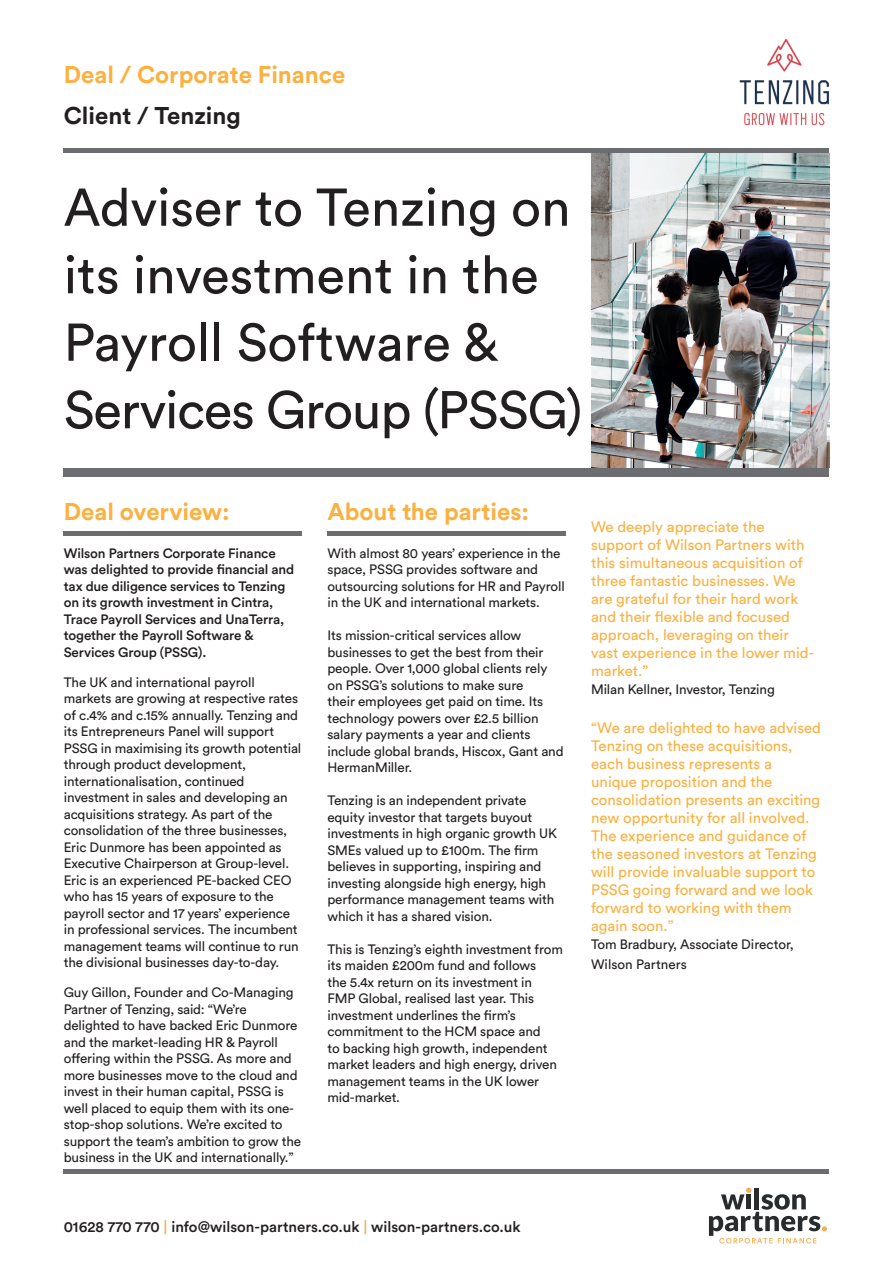
<style>
.page{position:relative;width:893px;height:1263px;background:#fff}
.page>*{position:absolute;margin:0;border:0;box-sizing:border-box;transform-origin:0 0}
.heading_bold_16{font:52.5px/67.5px "Circular Std";color:#231f20}
.t1{font:700 24px/40.5px "Circular Std";color:#fbb03f}
.t2{font:15px/18px "Circular Std";color:#fbb03f}
.t3{font:500 15px "Circular Std";color:#231f20}
.body_9_11{font:13.5px/16.5px "Circular Std";letter-spacing:-.01em;color:#231f20}
.body_9_11-2{font:500 13.5px/16.5px "Circular Std";letter-spacing:-.01em;color:#231f20}
.s1{color:#231f20}
.s2{color:#faac4b}
</style>
<div class="page">
<div style="left:64px;top:531px;width:238px;height:5px;background:#6c6d70"></div>
<img style="left:739px;top:38px;width:90px;height:88px">
<div style="left:64px;top:1169px;width:765px;height:5px;background:#6c6d70"></div>
<div style="left:64px;top:468px;width:765px;height:8px;background:#6c6d70"></div>
<img style="left:591px;top:153px;width:238px;height:315px">
<hr style="left:64px;top:149px;width:765px;height:4px;background:#6c6d70">
<div style="left:327px;top:531px;width:239px;height:5px;background:#6c6d70"></div>
<svg style="left:709px;top:1188px;width:118px;height:55px"></svg>
<p class="t1" style="left:64px;top:54px;width:283px">Deal / Corporate Finance<br><span class="s1">Client / Tenzing</span></p>
<p class="heading_bold_16" style="left:64px;top:173px;width:520px">Adviser to Tenzing on its investment in the<br>Payroll Software &amp;<br>Services Group (PSSG)</p>
<p class="t1" style="left:64px;top:491px;width:167px">Deal overview:</p>
<p class="body_9_11-2" style="left:64px;top:545px;width:232px">Wilson Partners Corporate Finance was delighted to provide financial and tax due diligence services to Tenzing on its growth investment in Cintra, Trace Payroll Services and UnaTerra, together the Payroll Software &amp; Services Group (PSSG).</p>
<p class="body_9_11" style="left:64px;top:674px;width:239px">The UK and international payroll markets are growing at respective rates of c.4% and c.15% annually. Tenzing and its Entrepreneurs Panel will support PSSG in maximising its growth potential through product development, internationalisation, continued investment in sales and developing an acquisitions strategy. As part of the consolidation of the three businesses, Eric Dunmore has been appointed as Executive Chairperson at Group-level.<br>Eric is an experienced PE-backed CEO who has 15 years of exposure to the payroll sector and 17 years’ experience in professional services. The incumbent management teams will continue to run the divisional businesses day-to-day.</p>
<p class="body_9_11" style="left:64px;top:984px;width:239px">Guy Gillon, Founder and Co-Managing Partner of Tenzing, said: “We’re delighted to have backed Eric Dunmore and the market-leading HR &amp; Payroll offering within the PSSG. As more and more businesses move to the cloud and invest in their human capital, PSSG is well placed to equip them with its one&shy;stop-shop solutions. We’re excited to support the team’s ambition to grow the business in the UK and internationally.”</p>
<p class="t1" style="left:327px;top:491px;width:203px">About the parties:</p>
<p class="body_9_11" style="left:327px;top:545px;width:239px">With almost 80 years’ experience in the space, PSSG provides software and outsourcing solutions for HR and Payroll in the UK and international markets.</p>
<p class="body_9_11" style="left:327px;top:627px;width:238px">Its mission-critical services allow businesses to get the best from their people. Over 1,000 global clients rely on PSSG’s solutions to make sure<br>their employees get paid on time. Its technology powers over £2.5 billion salary payments a year and clients include global brands, Hiscox, Gant and HermanMiller.</p>
<p class="body_9_11" style="left:327px;top:792px;width:231px">Tenzing is an independent private equity investor that targets buyout investments in high organic growth UK SMEs valued up to £100m. The firm believes in supporting, inspiring and investing alongside high energy, high performance management teams with which it has a shared vision.</p>
<p class="body_9_11" style="left:327px;top:941px;width:237px">This is Tenzing’s eighth investment from its maiden £200m fund and follows<br>the 5.4x return on its investment in FMP Global, realised last year. This investment underlines the firm’s commitment to the HCM space and<br>to backing high growth, independent market leaders and high energy, driven management teams in the UK lower mid-market.</p>
<p class="t3" style="left:64px;top:1217px;width:458px">01628 770 770 <span class="s2">|</span> info@wilson-partners.co.uk <span class="s2">|</span> wilson-partners.co.uk</p>
<p class="t2" style="left:591px;top:517px;width:225px">We deeply appreciate the support of Wilson Partners with this simultaneous acquisition of three fantastic businesses. We are grateful for their hard work and their flexible and focused approach, leveraging on their vast experience in the lower mid&shy;market.”</p>
<p class="body_9_11" style="left:591px;top:681px;width:185px">Milan Kellner, Investor, Tenzing</p>
<p class="t2" style="left:591px;top:719px;width:231px">“We are delighted to have advised<br>Tenzing on these acquisitions, each business represents a unique proposition and the consolidation presents an exciting new opportunity for all involved.<br>The experience and guidance of the seasoned investors at Tenzing will provide invaluable support to<br>PSSG going forward and we look forward to working with them again soon.”</p>
<p class="body_9_11" style="left:591px;top:934px;width:204px;line-height:19.5px">Tom Bradbury, Associate Director,<br>Wilson Partners</p>
</div>
